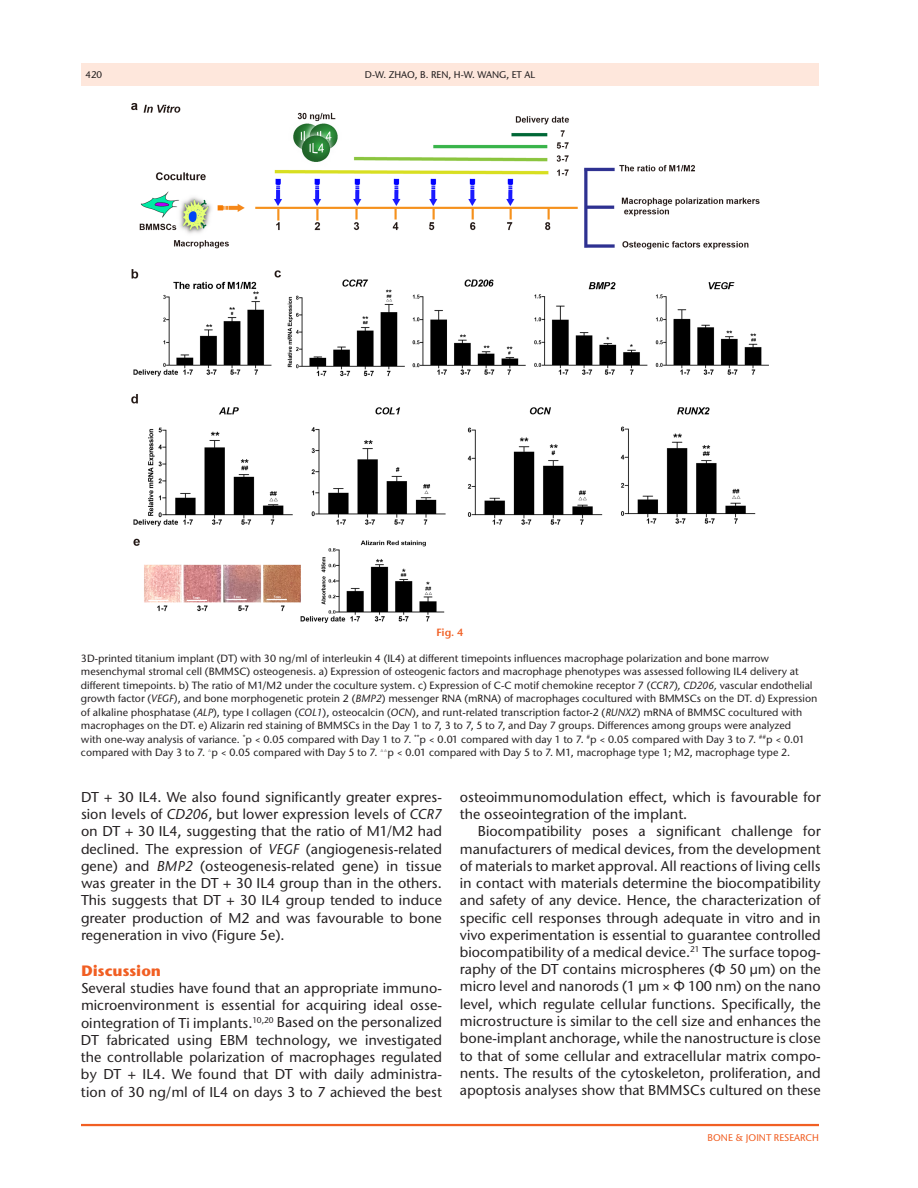
<style>
.page{position:relative;width:918px;height:1188px;background:#fff}
.page>*{position:absolute;margin:0;border:0;box-sizing:border-box;transform-origin:0 0}
.t1{font:700 15px "Stone Sans ITC Pro";color:#f15f23}
.t2{font:500 14.25px/17.2px "Stone Sans ITC Pro";color:#231f20;text-align:justify}
.t3{font:500 10.5px/13.5px "Stone Sans ITC Pro";color:#231f20}
.t4{font:600 10.5px "Stone Sans ITC Pro";color:#f15f23}
.t5{font:500 9.75px "Stone Sans ITC Pro";color:#231f20}
.t6{font:500 9.75px "Stone Sans ITC Pro";color:#f15f23}
.s1{font-style:italic}
.s2{font-family:"Arial Unicode MS";font-weight:400}
</style>
<div class="page">
<hr style="left:81px;top:1124px;width:738px;height:2px;background:#f15f23">
<div style="left:81px;top:63px;width:738px;height:23px;background:#fee7dc"></div>
<img style="left:131px;top:104px;width:638px;height:519px">
<p class="t5" style="left:85px;top:68px;width:18px">420</p>
<p class="t5" style="left:365px;top:68px;width:172px">D-W. ZHAO, B. REN, H-W. WANG, ET AL</p>
<p class="t4" style="left:436px;top:626px;width:29px">Fig. 4</p>
<p class="t3" style="left:81px;top:651px;width:738px">3D-printed titanium implant (DT) with 30 ng/ml of interleukin 4 (IL4) at different timepoints influences macrophage polarization and bone marrow mesenchymal stromal cell (BMMSC) osteogenesis. a) Expression of osteogenic factors and macrophage phenotypes was assessed following IL4 delivery at different timepoints. b) The ratio of M1/M2 under the coculture system. c) Expression of C-C motif chemokine receptor 7 (<span class="s1">CCR7</span>)<span class="s1">, CD206,</span> vascular endothelial growth factor (<span class="s1">VEGF</span>), and bone morphogenetic protein 2 (<span class="s1">BMP2</span>) messenger RNA (mRNA) of macrophages cocultured with BMMSCs on the DT. d) Expression of alkaline phosphatase (<span class="s1">ALP</span>), type I collagen (<span class="s1">COL1</span>), osteocalcin (<span class="s1">OCN</span>), and runt-related transcription factor-2 (<span class="s1">RUNX2</span>) mRNA of BMMSC cocultured with macrophages on the DT. e) Alizarin red staining of BMMSCs in the Day 1 to 7, 3 to 7, 5 to 7, and Day 7 groups. Differences among groups were analyzed<br>with one-way analysis of variance. <sup>*</sup>p &lt; 0.05 compared with Day 1 to 7. <sup>**</sup>p &lt; 0.01 compared with day 1 to 7. <sup>#</sup>p &lt; 0.05 compared with Day 3 to 7. <sup>##</sup>p &lt; 0.01 compared with Day 3 to 7. <sup>△</sup>p &lt; 0.05 compared with Day 5 to 7. <sup>△△</sup>p &lt; 0.01 compared with Day 5 to 7. M1, macrophage type 1; M2, macrophage type 2.</p>
<p class="t2" style="left:81px;top:788px;width:362px">DT + 30 IL4. We also found significantly greater expres&shy;sion levels of <span class="s1">CD206</span>, but lower expression levels of <span class="s1">CCR7 </span>on DT + 30 IL4, suggesting that the ratio of M1/M2 had declined. The expression of <span class="s1">VEGF</span> (angiogenesis-related gene) and <span class="s1">BMP2</span> (osteogenesis-related gene) in tissue was greater in the DT + 30 IL4 group than in the others.<br>This suggests that DT + 30 IL4 group tended to induce greater production of M2 and was favourable to bone regeneration in vivo (Figure 5e).</p>
<p class="t1" style="left:81px;top:961px;width:82px">Discussion</p>
<p class="t2" style="left:81px;top:979px;width:362px">Several studies have found that an appropriate immuno&shy;microenvironment is essential for acquiring ideal osse&shy;ointegration of Ti implants.<sup>10,20</sup> Based on the personalized DT fabricated using EBM technology, we investigated the controllable polarization of macrophages regulated by DT + IL4. We found that DT with daily administra&shy;tion of 30 ng/ml of IL4 on days 3 to 7 achieved the best</p>
<p class="t2" style="left:460px;top:788px;width:362px">osteoimmunomodulation effect, which is favourable for the osseointegration of the implant.</p>
<p class="t2" style="left:460px;top:823px;width:362px;text-indent:18px">Biocompatibility poses a significant challenge for manufacturers of medical devices, from the development of materials to market approval. All reactions of living cells in contact with materials determine the biocompatibility and safety of any device. Hence, the characterization of specific cell responses through adequate in vitro and in vivo experimentation is essential to guarantee controlled biocompatibility of a medical device.<sup>21</sup> The surface topog&shy;raphy of the DT contains microspheres (<span class="s2">Φ</span> 50 μm) on the micro level and nanorods (1 μm × <span class="s2">Φ</span> 100 nm) on the nano level, which regulate cellular functions. Specifically, the microstructure is similar to the cell size and enhances the bone-implant anchorage, while the nanostructure is close to that of some cellular and extracellular matrix compo&shy;nents. The results of the cytoskeleton, proliferation, and apoptosis analyses show that BMMSCs cultured on these</p>
<p class="t6" style="left:708px;top:1132px;width:113px">BONE &amp; JOINT RESEARCH</p>
</div>
